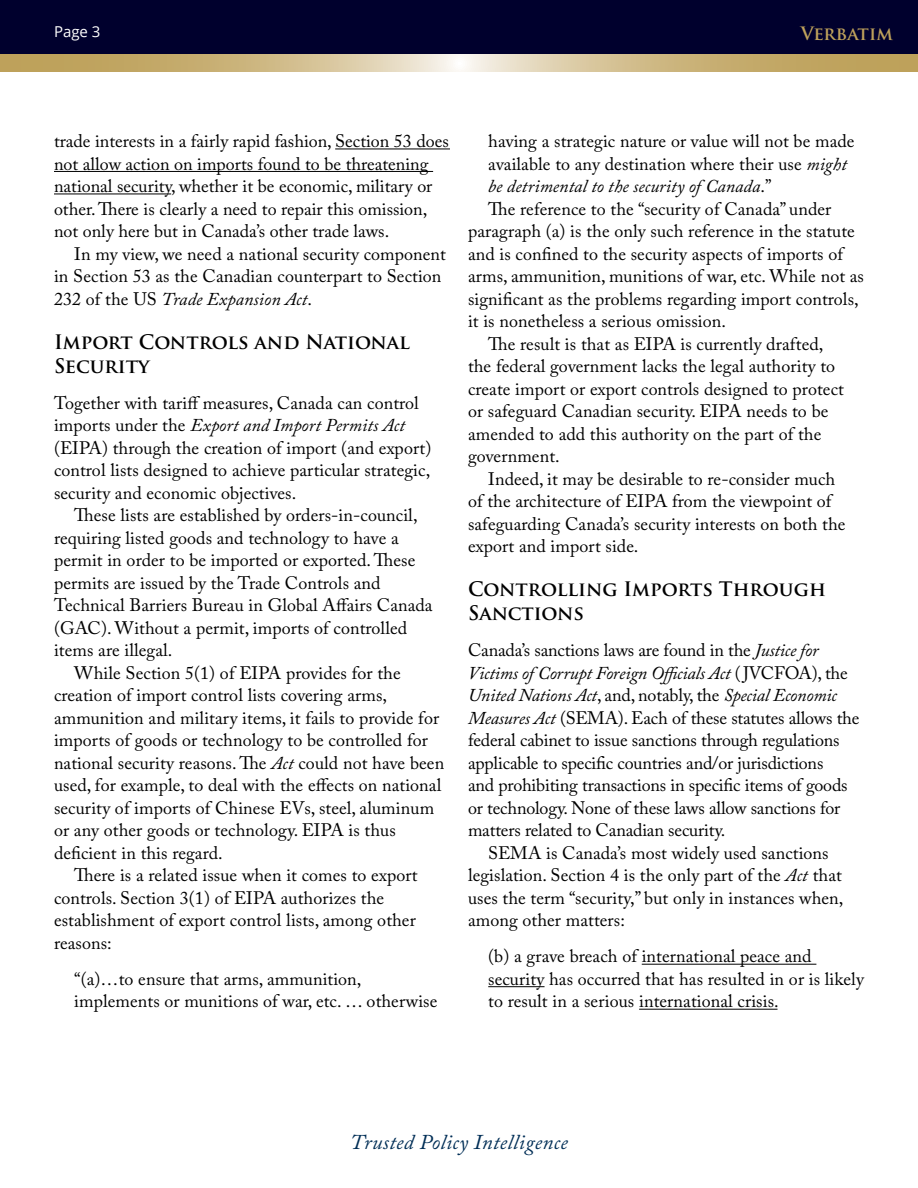
<style>
.page{position:relative;width:918px;height:1188px;background:#fff}
.page>*{position:absolute;margin:0;border:0;box-sizing:border-box;transform-origin:0 0}
.t1{font:italic 21px "Adobe Caslon Pro";letter-spacing:.02em;color:#002e56}
.t2{font:700 19.5px/24px "Trajan Pro";color:#000}
.t3{font:18px/22.5px "Adobe Caslon Pro";letter-spacing:.005em;color:#000}
.t4{font:italic 18px "Adobe Caslon Pro";letter-spacing:-.01em;color:#000}
.t5{font:700 18px "Trajan Pro";color:#bea15b}
.t6{font:15px "Open Sans";color:#fff}
.s1{font-style:italic}
.s2{font-style:normal}
</style>
<div class="page">
<div style="left:0;top:0;width:918px;height:54px;background:#00002d"></div>
<svg style="left:0;top:54px;width:1px;height:18px"></svg>
<svg style="left:1px;top:54px;width:917px;height:18px;background:#cfba88"></svg>
<hr style="left:335px;top:148px;width:115px;height:1px;background:#000">
<hr style="left:54px;top:171px;width:379px;height:1px;background:#000">
<hr style="left:54px;top:193px;width:117px;height:1px;background:#000">
<hr style="left:642px;top:964px;width:174px;height:1px;background:#000">
<hr style="left:488px;top:986px;width:57px;height:1px;background:#000">
<hr style="left:639px;top:1009px;width:139px;height:1px;background:#000">
<p class="t6" style="left:54px;top:22px;width:48px">Page 3</p>
<p class="t5" style="left:801px;top:22px;width:94px">Verbatim</p>
<p class="t3" style="left:54px;top:130px;width:396px">trade interests in a fairly rapid fashion, Section 53 does not allow action on imports found to be threatening national security, whether it be economic, military or other. There is clearly a need to repair this omission, not only here but in Canada’s other trade laws.</p>
<p class="t3" style="left:54px;top:242px;width:393px;text-indent:20px">In my view, we need a national security component in Section 53 as the Canadian counterpart to Section<br>232 of the US <span class="s1">Trade Expansion Act</span>.</p>
<p class="t2" style="left:54px;top:330px;width:358px">Import Controls and National<br>Security</p>
<p class="t3" style="left:54px;top:391px;width:379px">Together with tariff measures, Canada can control imports under the <span class="s1">Export and Import Permits Act </span>(EIPA) through the creation of import (and export) control lists designed to achieve particular strategic, security and economic objectives.</p>
<p class="t3" style="left:74px;top:504px;width:345px">These lists are established by orders-in-council,</p>
<p class="t3" style="left:54px;top:526px;width:346px">requiring listed goods and technology to have a</p>
<p class="t3" style="left:54px;top:549px;width:363px">permit in order to be imported or exported. These</p>
<p class="t3" style="left:54px;top:571px;width:328px">permits are issued by the Trade Controls and</p>
<p class="t3" style="left:54px;top:594px;width:380px">Technical Barriers Bureau in Global Affairs Canada</p>
<p class="t3" style="left:54px;top:616px;width:355px">(GAC). Without a permit, imports of controlled</p>
<p class="t3" style="left:54px;top:639px;width:120px">items are illegal.</p>
<p class="t3" style="left:74px;top:661px;width:328px">While Section 5(1) of EIPA provides for the</p>
<p class="t3" style="left:54px;top:684px;width:335px">creation of import control lists covering arms,</p>
<p class="t3" style="left:54px;top:706px;width:387px">ammunition and military items, it fails to provide for</p>
<p class="t3" style="left:54px;top:729px;width:376px">imports of goods or technology to be controlled for</p>
<p class="t3" style="left:54px;top:751px;width:392px">national security reasons. The <span class="s1">Act</span> could not have been</p>
<p class="t3" style="left:54px;top:774px;width:389px">used, for example, to deal with the effects on national</p>
<p class="t3" style="left:54px;top:796px;width:382px">security of imports of Chinese EVs, steel, aluminum</p>
<p class="t3" style="left:54px;top:819px;width:343px">or any other goods or technology. EIPA is thus</p>
<p class="t3" style="left:54px;top:841px;width:170px">deficient in this regard.</p>
<p class="t3" style="left:74px;top:864px;width:345px">There is a related issue when it comes to export</p>
<p class="t3" style="left:54px;top:886px;width:332px">controls. Section 3(1) of EIPA authorizes the</p>
<p class="t3" style="left:54px;top:909px;width:363px">establishment of export control lists, among other</p>
<p class="t3" style="left:54px;top:931px;width:59px">reasons:</p>
<p class="t3" style="left:74px;top:967px;width:365px">“(a)…to ensure that arms, ammunition, implements or munitions of war, etc. … otherwise</p>
<p class="t3" style="left:488px;top:130px;width:368px">having a strategic nature or value will not be made</p>
<p class="t3" style="left:488px;top:152px;width:360px">available to any destination where their use <span class="s1">might</span></p>
<p class="t4" style="left:488px;top:175px;width:285px">be detrimental to the security of Canada<span class="s2">.”</span></p>
<p class="t3" style="left:488px;top:197px;width:345px">The reference to the “security of Canada” under</p>
<p class="t3" style="left:468px;top:220px;width:388px">paragraph (a) is the only such reference in the statute</p>
<p class="t3" style="left:468px;top:242px;width:376px">and is confined to the security aspects of imports of</p>
<p class="t3" style="left:468px;top:265px;width:398px">arms, ammunition, munitions of war, etc. While not as</p>
<p class="t3" style="left:468px;top:287px;width:392px">significant as the problems regarding import controls,</p>
<p class="t3" style="left:468px;top:310px;width:259px">it is nonetheless a serious omission.</p>
<p class="t3" style="left:488px;top:332px;width:337px">The result is that as EIPA is currently drafted,</p>
<p class="t3" style="left:468px;top:355px;width:369px">the federal government lacks the legal authority to</p>
<p class="t3" style="left:468px;top:377px;width:377px">create import or export controls designed to protect</p>
<p class="t3" style="left:468px;top:400px;width:362px">or safeguard Canadian security. EIPA needs to be</p>
<p class="t3" style="left:468px;top:422px;width:355px">amended to add this authority on the part of the</p>
<p class="t3" style="left:468px;top:445px;width:93px">government.</p>
<p class="t3" style="left:488px;top:467px;width:349px">Indeed, it may be desirable to re-consider much</p>
<p class="t3" style="left:468px;top:490px;width:365px">of the architecture of EIPA from the viewpoint of</p>
<p class="t3" style="left:468px;top:512px;width:379px">safeguarding Canada’s security interests on both the</p>
<p class="t3" style="left:468px;top:535px;width:172px">export and import side.</p>
<p class="t2" style="left:468px;top:578px;width:359px">Controlling Imports Through<br>Sanctions</p>
<p class="t3" style="left:468px;top:639px;width:352px">Canada’s sanctions laws are found in the <span class="s1">Justice for</span></p>
<p class="t4" style="left:468px;top:662px;width:381px">Victims of Corrupt Foreign Officials Act <span class="s2">(JVCFOA), the</span></p>
<p class="t4" style="left:468px;top:685px;width:370px">United Nations Act<span class="s2">, and, notably, the</span> Special Economic</p>
<p class="t3" style="left:468px;top:706px;width:393px"><span class="s1">Measures Act</span> (SEMA). Each of these statutes allows the</p>
<p class="t3" style="left:468px;top:729px;width:373px">federal cabinet to issue sanctions through regulations</p>
<p class="t3" style="left:468px;top:751px;width:357px">applicable to specific countries and/or jurisdictions</p>
<p class="t3" style="left:468px;top:774px;width:381px">and prohibiting transactions in specific items of goods</p>
<p class="t3" style="left:468px;top:796px;width:374px">or technology. None of these laws allow sanctions for</p>
<p class="t3" style="left:468px;top:819px;width:259px">matters related to Canadian security.</p>
<p class="t3" style="left:488px;top:841px;width:342px">SEMA is Canada’s most widely used sanctions</p>
<p class="t3" style="left:468px;top:864px;width:375px">legislation. Section 4 is the only part of the <span class="s1">Act</span> that</p>
<p class="t3" style="left:468px;top:886px;width:377px">uses the term “security,” but only in instances when,</p>
<p class="t3" style="left:468px;top:909px;width:158px">among other matters:</p>
<p class="t3" style="left:488px;top:945px;width:377px">(b) a grave breach of international peace and security has occurred that has resulted in or is likely to result in a serious international crisis.</p>
<p class="t1" style="left:350px;top:1130px;width:219px">Trusted Policy Intelligence</p>
</div>
